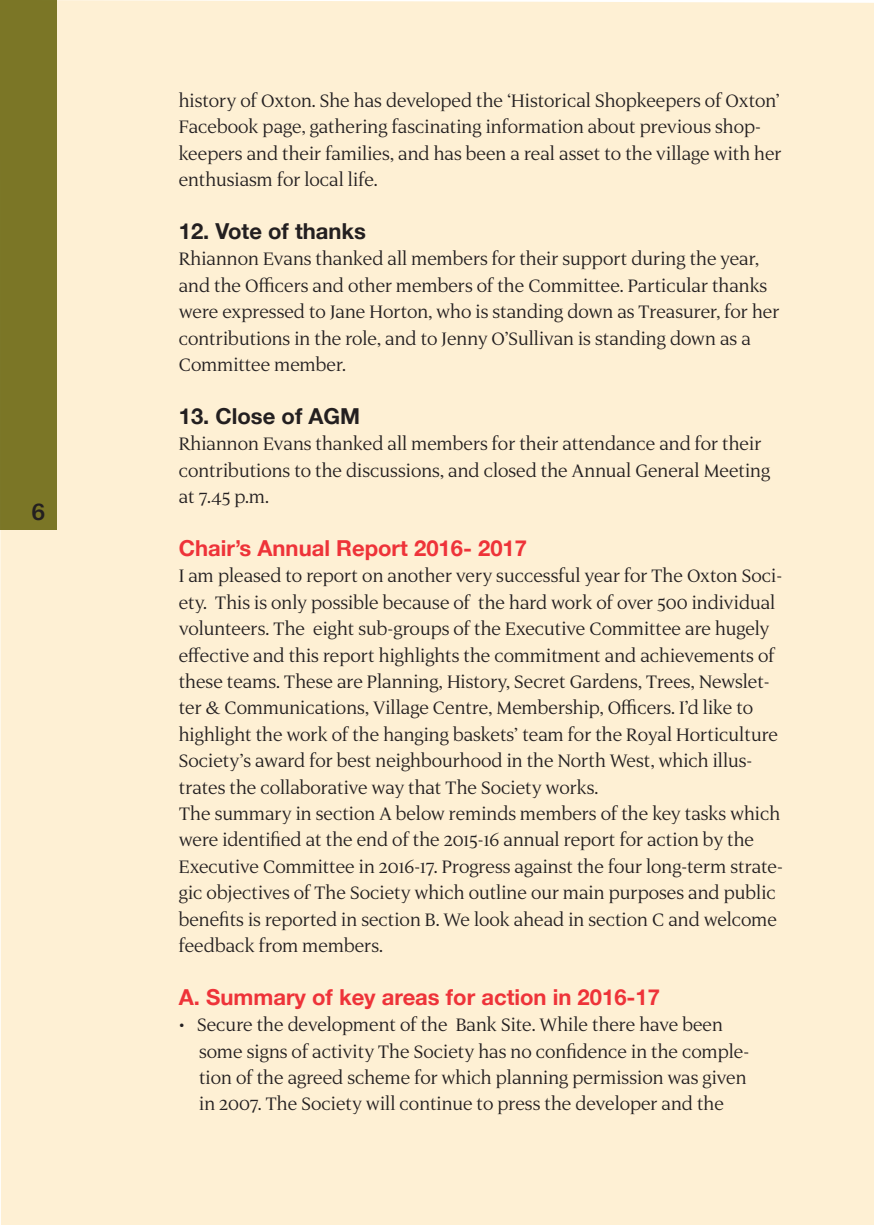
<style>
.page{position:relative;width:874px;height:1225px;background:#fff}
.page>*{position:absolute;margin:0;border:0;box-sizing:border-box;transform-origin:0 0}
.t1{font:22px/26.4px "Dignitas";color:#231f20}
.t2{font:700 22px "Helvetica Neue";color:#ee3339}
.t3{font:700 22px "Helvetica Neue";color:#231f20}
.t4{font:500 22px "Atlas Grotesk";color:#231f20}
</style>
<div class="page">
<div style="left:0;top:0;width:873px;height:1225px;background:#fef0d4"></div>
<div style="left:0;top:0;width:57px;height:529px;background:#7b7626"></div>
<p class="t4" style="left:31px;top:493px;width:16px">6</p>
<p class="t1" style="left:179px;top:86px;width:604px">history of Oxton. She has developed the ‘Historical Shopkeepers of Oxton’ Facebook page, gathering fascinating information about previous shop&shy;keepers and their families, and has been a real asset to the village with her enthusiasm for local life.</p>
<p class="t3" style="left:179px;top:214px;width:189px">12. Vote of thanks</p>
<p class="t1" style="left:179px;top:245px;width:602px">Rhiannon Evans thanked all members for their support during the year, and the Officers and other members of the Committee. Particular thanks were expressed to Jane Horton, who is standing down as Treasurer, for her contributions in the role, and to Jenny O’Sullivan is standing down as a Committee member.</p>
<p class="t3" style="left:179px;top:399px;width:183px">13. Close of AGM</p>
<p class="t1" style="left:179px;top:430px;width:592px">Rhiannon Evans thanked all members for their attendance and for their contributions to the discussions, and closed the Annual General Meeting at 7.45 p.m.</p>
<p class="t2" style="left:179px;top:531px;width:349px">Chair’s Annual Report 2016- 2017</p>
<p class="t1" style="left:179px;top:562px;width:604px">I am pleased to report on another very successful year for The Oxton Soci&shy;ety. This is only possible because of the hard work of over 500 individual volunteers. The eight sub-groups of the Executive Committee are hugely effective and this report highlights the commitment and achievements of these teams. These are Planning, History, Secret Gardens, Trees, Newslet&shy;ter &amp; Communications, Village Centre, Membership, Officers. I’d like to highlight the work of the hanging baskets’ team for the Royal Horticulture Society’s award for best neighbourhood in the North West, which illus&shy;trates the collaborative way that The Society works.</p>
<p class="t1" style="left:179px;top:799px;width:605px">The summary in section A below reminds members of the key tasks which were identified at the end of the 2015-16 annual report for action by the Executive Committee in 2016-17. Progress against the four long-term strate&shy;gic objectives of The Society which outline our main purposes and public benefits is reported in section B. We look ahead in section C and welcome feedback from members.</p>
<p class="t2" style="left:179px;top:979px;width:482px">A. Summary of key areas for action in 2016-17</p>
<p class="t1" style="left:199px;top:1010px;width:551px;text-indent:-20px">• Secure the development of the Bank Site. While there have been some signs of activity The Society has no confidence in the comple&shy;tion of the agreed scheme for which planning permission was given in 2007. The Society will continue to press the developer and the</p>
</div>
